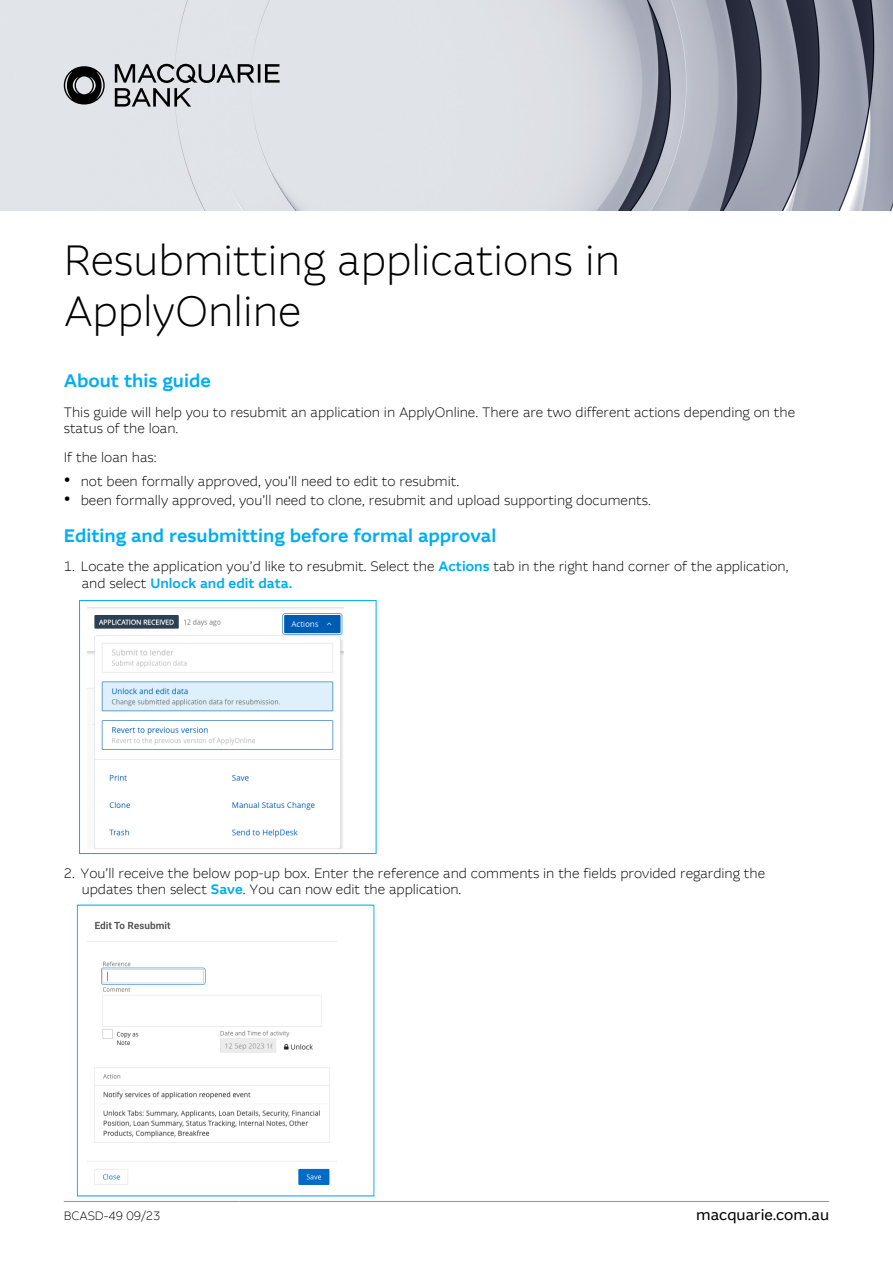
<style>
.page{position:relative;width:893px;height:1263px;background:#fff}
.page>*{position:absolute;margin:0;border:0;box-sizing:border-box;transform-origin:0 0}
.t1{font:300 42px/51px "MCQ Global";color:#000}
.t2{font:500 18px "MCQ Global";color:#00aeef}
.t3{font:15px "MCQ Global";color:#000}
.t4{font:300 13.5px/16.2px "MCQ Global";color:#000}
.t5{font:300 12px "MCQ Global";letter-spacing:-.005em;color:#000}
.s1{font-size:20.25px}
.s2{font-weight:500;color:#00adef}
.s3{color:#fff}
</style>
<div class="page">
<img style="left:0;top:0;width:893px;height:210px">
<hr style="left:64px;top:1201px;width:175px;height:1px;background:#939598">
<hr style="left:239px;top:1201px;width:590px;height:1px;background:#939598">
<svg style="left:64px;top:64px;width:216px;height:43px;background:#a3a6a9"></svg>
<img style="left:88px;top:607px;width:256px;height:241px">
<div style="left:79px;top:600px;width:297px;height:254px;border:1px solid #00aeef"></div>
<img style="left:87px;top:921px;width:249px;height:264px">
<h1 class="t1" style="left:64px;top:235px;width:558px">Resubmitting applications in<br>ApplyOnline</h1>
<h2 class="t2" style="left:64px;top:370px;width:148px">About this guide</h2>
<p class="t4" style="left:64px;top:404px;width:733px">This guide will help you to resubmit an application in ApplyOnline. There are two different actions depending on the status of the loan.</p>
<p class="t4" style="left:64px;top:450px;width:94px">If the loan has:</p>
<p class="t4" style="left:64px;top:473px;width:397px"><span class="s1">•</span> not been formally approved, you’ll need to edit to resubmit.</p>
<p class="t4" style="left:64px;top:492px;width:589px"><span class="s1">•</span> been formally approved, you’ll need to clone, resubmit and upload supporting documents.</p>
<h2 class="t2" style="left:64px;top:525px;width:434px">Editing and resubmitting before formal approval</h2>
<p class="t4" style="left:64px;top:558px;width:726px">1. Locate the application you’d like to resubmit. Select the <span class="s2">Actions</span> tab in the right hand corner of the application, <span class="s3">___</span>and select <span class="s2">Unlock and edit data.</span></p>
<p class="t4" style="left:64px;top:865px;width:703px">2. You’ll receive the below pop-up box. Enter the reference and comments in the fields provided regarding the <span class="s3">___</span>updates then select <span class="s2">Save</span>. You can now edit the application.</p>
<p class="t5" style="left:64px;top:1209px;width:98px">BCASD-49 09/23</p>
<p class="t3" style="left:696px;top:1206px;width:134px">macquarie.com.au</p>
</div>
